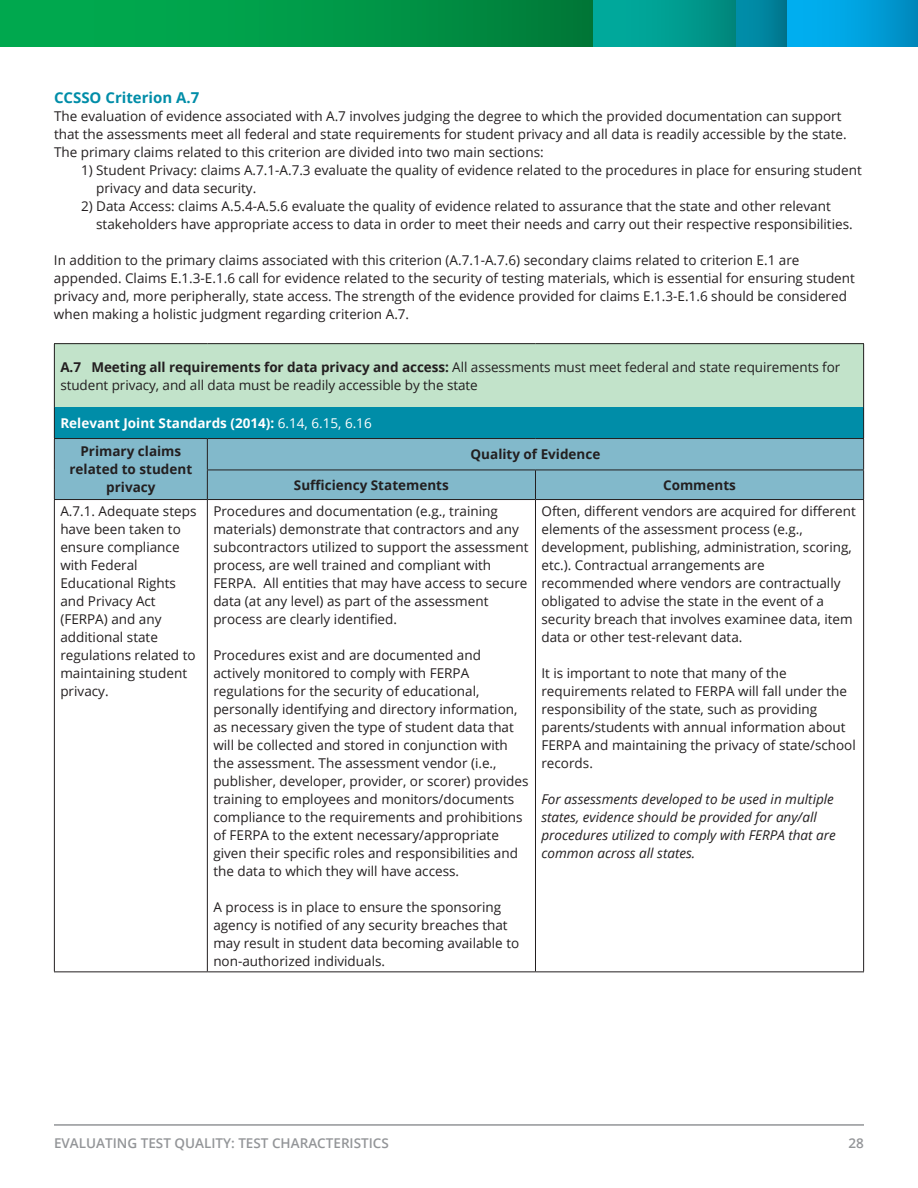
<style>
.page{position:relative;width:918px;height:1188px;background:#fff}
.page>*{position:absolute;margin:0;border:0;box-sizing:border-box;transform-origin:0 0}
.t1{font:700 15px "Open Sans";color:#008da8}
.t2{font:13.5px/18px "Open Sans";color:#231f20}
.t3{font:italic 13.5px/18px "Open Sans";color:#231f20}
.t4{font:700 13.5px/18px "Open Sans";color:#231f20;text-align:center}
.t5{font:700 13.5px/28px "Open Sans";color:#fff}
.t6{font:600 13.5px "Open Sans";color:#939598}
.s1{font-weight:700}
.s2{font-weight:400}
.s3{color:#231f20}
</style>
<div class="page">
<div style="left:0;top:0;width:593px;height:46px;background:linear-gradient(to right,#00b253,#007f3b)"></div>
<div style="left:593px;top:0;width:145px;height:46px;background:linear-gradient(to right,#00b0a2,#008a7f)"></div>
<svg style="left:737px;top:0;width:51px;height:46px;background:#00849f"></svg>
<div style="left:788px;top:0;width:130px;height:46px;background:linear-gradient(to right,#00b5f9,#008dc2)"></div>
<hr style="left:54px;top:1124px;width:810px;height:2px;background:#939598">
<div style="left:54px;top:344px;width:810px;height:63px;background:#c2e3ca"></div>
<div style="left:54px;top:407px;width:810px;height:32px;background:#008da8"></div>
<div style="left:55px;top:439px;width:808px;height:60px;background:#82b9cb"></div>
<hr style="left:54px;top:343px;width:153px;height:1px;background:#231f20">
<hr style="left:54px;top:344px;width:1px;height:63px;background:#231f20">
<hr style="left:207px;top:343px;width:328px;height:1px;background:#231f20">
<hr style="left:535px;top:343px;width:329px;height:1px;background:#231f20">
<hr style="left:863px;top:344px;width:1px;height:63px;background:#231f20">
<hr style="left:54px;top:407px;width:1px;height:31px;background:#231f20">
<hr style="left:863px;top:407px;width:1px;height:31px;background:#231f20">
<hr style="left:54px;top:438px;width:153px;height:1px;background:#231f20">
<hr style="left:54px;top:439px;width:1px;height:31px;background:#231f20">
<hr style="left:207px;top:438px;width:328px;height:1px;background:#231f20">
<hr style="left:207px;top:439px;width:1px;height:31px;background:#231f20">
<hr style="left:535px;top:438px;width:329px;height:1px;background:#231f20">
<hr style="left:863px;top:439px;width:1px;height:31px;background:#231f20">
<svg style="left:54px;top:470px;width:1px;height:29px"></svg>
<hr style="left:207px;top:470px;width:328px;height:1px;background:#231f20">
<svg style="left:207px;top:470px;width:1px;height:29px"></svg>
<hr style="left:535px;top:470px;width:329px;height:1px;background:#231f20">
<svg style="left:535px;top:470px;width:1px;height:29px"></svg>
<svg style="left:863px;top:470px;width:1px;height:29px"></svg>
<hr style="left:54px;top:499px;width:153px;height:1px;background:#231f20">
<hr style="left:54px;top:500px;width:1px;height:471px;background:#231f20">
<hr style="left:207px;top:499px;width:328px;height:1px;background:#231f20">
<hr style="left:207px;top:500px;width:1px;height:471px;background:#231f20">
<hr style="left:535px;top:499px;width:329px;height:1px;background:#231f20">
<hr style="left:535px;top:500px;width:1px;height:471px;background:#231f20">
<hr style="left:863px;top:500px;width:1px;height:471px;background:#231f20">
<hr style="left:54px;top:971px;width:153px;height:1px;background:#231f20">
<hr style="left:207px;top:971px;width:328px;height:1px;background:#231f20">
<hr style="left:535px;top:971px;width:329px;height:1px;background:#231f20">
<p class="t1" style="left:54px;top:87px;width:147px">CCSSO Criterion A.7</p>
<p class="t2" style="left:54px;top:107px;width:794px">The evaluation of evidence associated with A.7 involves judging the degree to which the provided documentation can support that the assessments meet all federal and state requirements for student privacy and all data is readily accessible by the state.<br>The primary claims related to this criterion are divided into two main sections:</p>
<p class="t2" style="left:96px;top:161px;width:767px;text-indent:-15px">1) Student Privacy: claims A.7.1-A.7.3 evaluate the quality of evidence related to the procedures in place for ensuring student privacy and data security.</p>
<p class="t2" style="left:96px;top:197px;width:758px;text-indent:-15px">2) Data Access: claims A.5.4-A.5.6 evaluate the quality of evidence related to assurance that the state and other relevant stakeholders have appropriate access to data in order to meet their needs and carry out their respective responsibilities.</p>
<p class="t2" style="left:54px;top:251px;width:802px">In addition to the primary claims associated with this criterion (A.7.1-A.7.6) secondary claims related to criterion E.1 are appended. Claims E.1.3-E.1.6 call for evidence related to the security of testing materials, which is essential for ensuring student privacy and, more peripherally, state access. The strength of the evidence provided for claims E.1.3-E.1.6 should be considered when making a holistic judgment regarding criterion A.7.</p>
<p class="t2" style="left:60px;top:357px;width:781px"><span class="s1">A.7 Meeting all requirements for data privacy and access:</span> All assessments must meet federal and state requirements for student privacy, and all data must be readily accessible by the state</p>
<p class="t5" style="left:80px;top:409px;width:293px;text-indent:-20px">Relevant Joint Standards (2014): <span class="s2">6.14, 6.15, 6.16<br></span><span class="s3">Primary claims</span></p>
<p class="t4" style="left:70px;top:460px;width:124px">related to student privacy</p>
<p class="t4" style="left:471px;top:445px;width:131px">Quality of Evidence</p>
<p class="t4" style="left:294px;top:476px;width:156px">Sufficiency Statements</p>
<p class="t4" style="left:663px;top:476px;width:74px">Comments</p>
<p class="t2" style="left:60px;top:502px;width:138px">A.7.1. Adequate steps have been taken to ensure compliance with Federal<br>Educational Rights and Privacy Act (FERPA) and any additional state regulations related to maintaining student privacy.</p>
<p class="t2" style="left:213px;top:502px;width:317px">Procedures and documentation (e.g., training materials) demonstrate that contractors and any subcontractors utilized to support the assessment process, are well trained and compliant with FERPA. All entities that may have access to secure data (at any level) as part of the assessment process are clearly identified.</p>
<p class="t2" style="left:213px;top:646px;width:317px">Procedures exist and are documented and actively monitored to comply with FERPA regulations for the security of educational, personally identifying and directory information, as necessary given the type of student data that will be collected and stored in conjunction with the assessment. The assessment vendor (i.e., publisher, developer, provider, or scorer) provides training to employees and monitors/documents compliance to the requirements and prohibitions of FERPA to the extent necessary/appropriate given their specific roles and responsibilities and the data to which they will have access.</p>
<p class="t2" style="left:213px;top:897px;width:307px">A process is in place to ensure the sponsoring agency is notified of any security breaches that may result in student data becoming available to non-authorized individuals.</p>
<p class="t2" style="left:541px;top:501px;width:316px">Often, different vendors are acquired for different elements of the assessment process (e.g., development, publishing, administration, scoring, etc.). Contractual arrangements are recommended where vendors are contractually obligated to advise the state in the event of a security breach that involves examinee data, item data or other test-relevant data.</p>
<p class="t2" style="left:541px;top:663px;width:316px">It is important to note that many of the requirements related to FERPA will fall under the responsibility of the state, such as providing parents/students with annual information about FERPA and maintaining the privacy of state/school records.</p>
<p class="t3" style="left:541px;top:789px;width:296px">For assessments developed to be used in multiple states, evidence should be provided for any/all procedures utilized to comply with FERPA that are common across all states.</p>
<p class="t6" style="left:54px;top:1133px;width:336px">EVALUATING TEST QUALITY: TEST CHARACTERISTICS</p>
<p class="t6" style="left:849px;top:1133px;width:17px">28</p>
</div>
